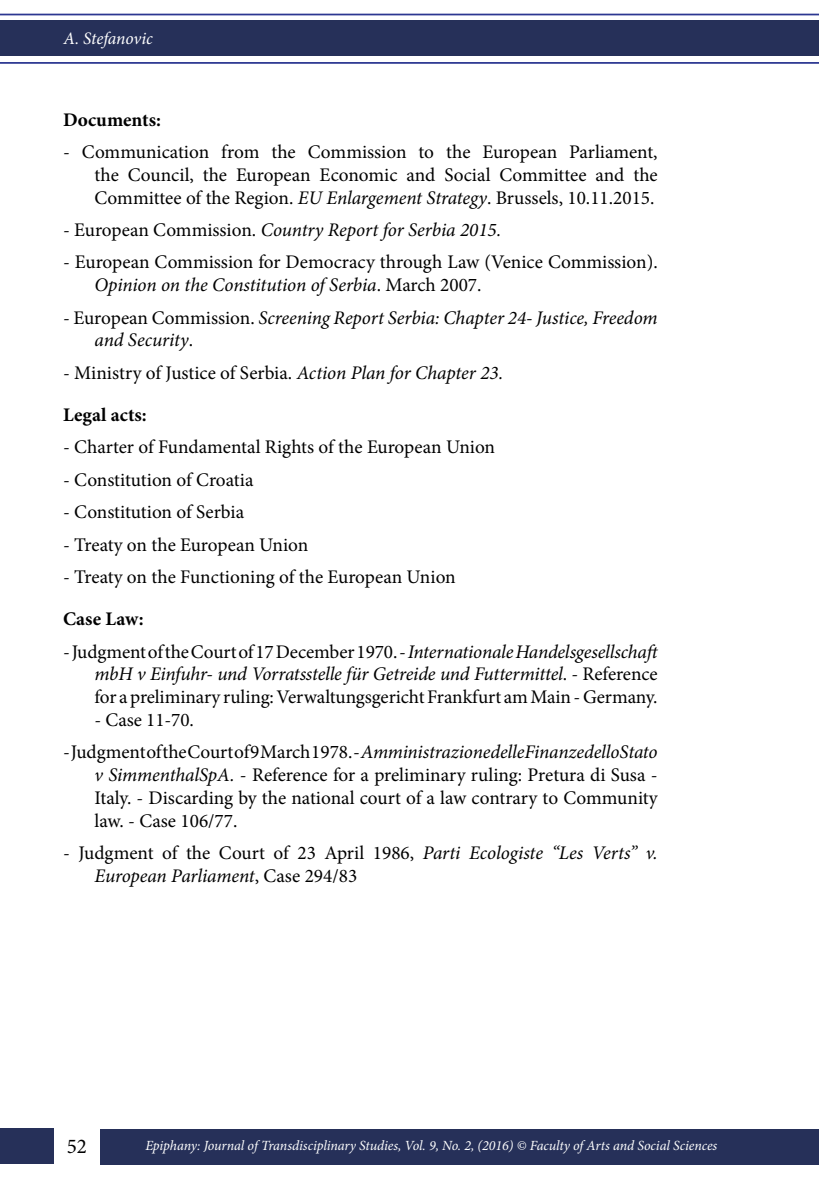
<style>
.page{position:relative;width:819px;height:1191px;background:#fff}
.page>*{position:absolute;margin:0;border:0;box-sizing:border-box;transform-origin:0 0}
.t1{font:21px "Minion Pro";color:#000}
.t2{font:19.25px/22.8px "Minion Pro";letter-spacing:-.005em;color:#000;text-align:justify}
.t3{font:italic 19.25px/22.8px "Minion Pro";letter-spacing:-.005em;color:#000}
.t4{font:700 19.25px "Minion Pro";letter-spacing:.005em;color:#000}
.t5{font:italic 17.5px "Minion Pro";letter-spacing:-.01em;color:#fff}
.t6{font:italic 14px "Minion Pro";letter-spacing:-.01em;color:#fff}
.s1{font-style:italic}
.s2{font-style:normal}
</style>
<div class="page">
<div style="left:0;top:21px;width:819px;height:35px;background:#263059"></div>
<div style="left:100px;top:1128px;width:719px;height:36px;background:#263059"></div>
<div style="left:0;top:1128px;width:54px;height:35px;background:#263059"></div>
<hr style="left:0;top:14px;width:819px;height:1px;background:#2c3791">
<hr style="left:0;top:62px;width:819px;height:2px;background:#2c3791">
<p class="t5" style="left:63px;top:27px;width:91px">A. Stefanovic</p>
<p class="t4" style="left:63px;top:106px;width:100px">Documents:</p>
<p class="t2" style="left:94px;top:141px;width:564px;text-indent:-31px">- Communication from the Commission to the European Parliament, the Council, the European Economic and Social Committee and the Committee of the Region. <span class="s1">EU Enlargement Strategy</span>. Brussels, 10.11.2015.</p>
<p class="t3" style="left:63px;top:218px;width:440px"><span class="s2">- European Commission.</span> Country Report for Serbia 2015.</p>
<p class="t2" style="left:94px;top:251px;width:564px;text-indent:-31px">- European Commission for Democracy through Law (Venice Commission).<br><span class="s1">Opinion on the Constitution of Serbia</span>. March 2007.</p>
<p class="t3" style="left:94px;top:306px;width:564px;text-indent:-31px"><span class="s2">- European Commission.</span> Screening Report Serbia: Chapter 24- Justice, Freedom and Security<span class="s2">.</span></p>
<p class="t2" style="left:63px;top:361px;width:442px">- Ministry of Justice of Serbia. <span class="s1">Action Plan for Chapter 23.</span></p>
<p class="t4" style="left:63px;top:401px;width:85px">Legal acts:</p>
<p class="t2" style="left:63px;top:436px;width:433px">- Charter of Fundamental Rights of the European Union</p>
<p class="t2" style="left:63px;top:468px;width:192px">- Constitution of Croatia</p>
<p class="t2" style="left:63px;top:501px;width:183px">- Constitution of Serbia</p>
<p class="t2" style="left:63px;top:533px;width:247px">- Treaty on the European Union</p>
<p class="t2" style="left:63px;top:565px;width:394px">- Treaty on the Functioning of the European Union</p>
<p class="t4" style="left:63px;top:605px;width:82px">Case Law:</p>
<p class="t2" style="left:94px;top:640px;width:567px;text-align:left;text-indent:-31px">- Judgment of the Court of 17 December 1970. - <span class="s1">Internationale Handelsgesellschaft mbH v Einfuhr- und Vorratsstelle für Getreide und Futtermittel</span>. - Reference for a preliminary ruling: Verwaltungsgericht Frankfurt am Main - Germany.</p>
<p class="t2" style="left:94px;top:708px;width:101px">- Case 11-70.</p>
<p class="t2" style="left:94px;top:741px;width:564px;text-indent:-31px">- Judgment of the Court of 9 March 1978. - <span class="s1">AmministrazionedelleFinanzedelloStato v SimmenthalSpA.</span> - Reference for a preliminary ruling: Pretura di Susa - Italy. - Discarding by the national court of a law contrary to Community law. - Case 106/77.</p>
<p class="t3" style="left:94px;top:841px;width:564px;text-indent:-31px"><span class="s2">- Judgment of the Court of 23 April 1986,</span> Parti Ecologiste “Les Verts” v.<br>European Parliament<span class="s2">, Case 294/83</span></p>
<p class="t1" style="left:67px;top:1132px;width:22px">52</p>
<p class="t6" style="left:145px;top:1136px;width:573px">Epiphany: Journal of Transdisciplinary Studies, Vol. 9, No. 2, (2016) © Faculty of Arts and Social Sciences</p>
</div>
